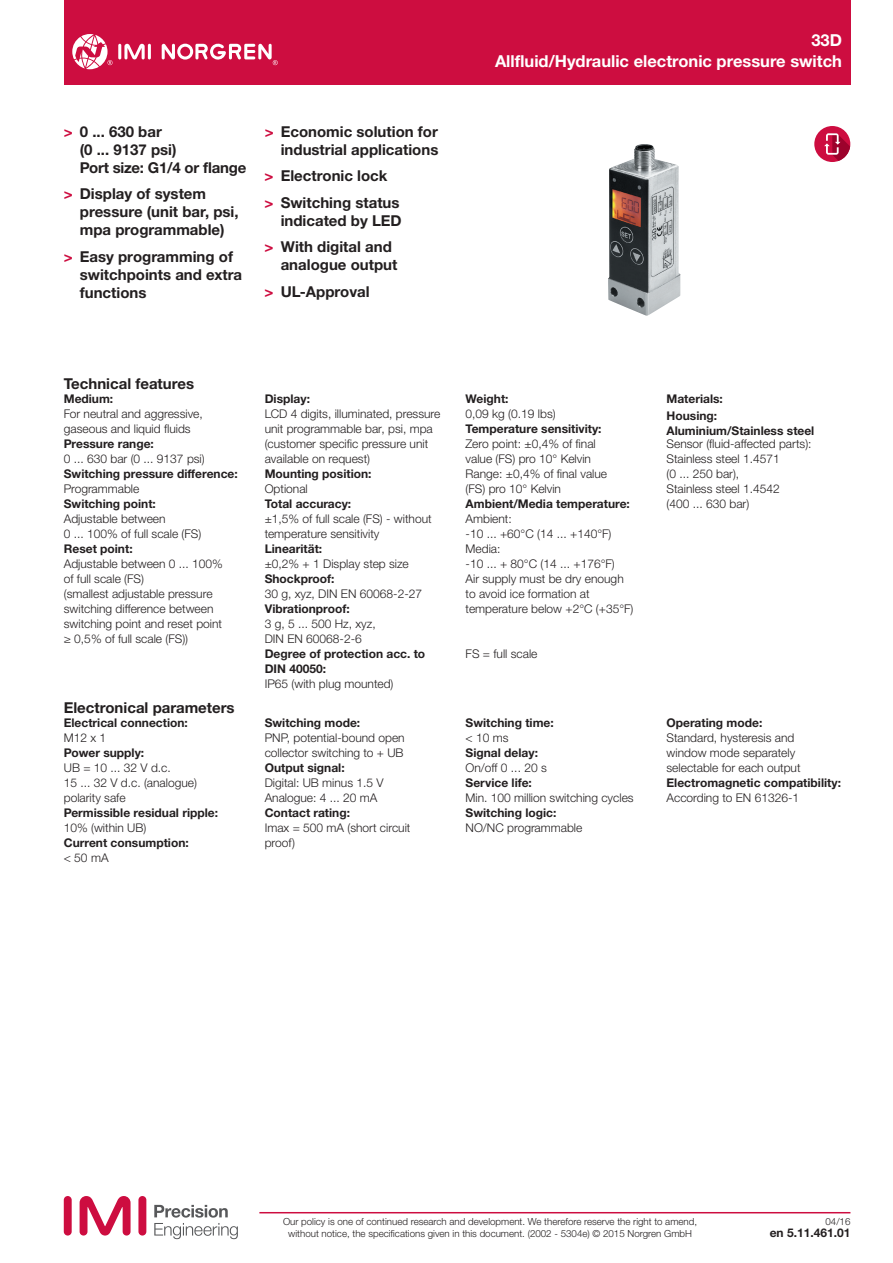
<style>
.page{position:relative;width:893px;height:1263px;background:#fff}
.page>*{position:absolute;margin:0;border:0;box-sizing:border-box;transform-origin:0 0}
.t1{font:700 16.5px/21px "Helvetica Neue LTW1 G";color:#fff;text-align:right}
.t2{font:700 15px/18px "Helvetica Neue LTW1 G";color:#231f20}
.t3{font:300 12px/15px "Helvetica Neue LTW1 G";color:#231f20}
.t4{font:700 12px/15px "Helvetica Neue LTW1 G";color:#231f20}
.t5{font:300 9.75px/11.2px "Helvetica Neue LTW1 G";color:#231f20;text-align:center}
.s1{font-family:"Helvetica Neue";color:#cd0d40}
</style>
<div class="page">
<div style="left:64px;top:0;width:786px;height:85px;background:#cd0d40"></div>
<svg style="left:154px;top:1223px;width:84px;height:16px"></svg>
<div style="left:138px;top:1196px;width:8px;height:39px;background:#cd0d40;border-radius:4px"></div>
<div style="left:64px;top:1196px;width:8px;height:39px;background:#cd0d40;border-radius:4px"></div>
<svg style="left:80px;top:1196px;width:51px;height:39px"></svg>
<svg style="left:154px;top:1205px;width:74px;height:12px"></svg>
<div style="left:814px;top:126px;width:36px;height:36px;background:#cd0d40;border-radius:50%"></div>
<svg style="left:824px;top:133px;width:26px;height:28px"></svg>
<hr style="left:118px;top:44px;width:3px;height:15px;background:#fff;border-radius:2px">
<hr style="left:148px;top:44px;width:3px;height:15px;background:#fff;border-radius:2px">
<svg style="left:124px;top:44px;width:21px;height:15px"></svg>
<svg style="left:162px;top:43px;width:116px;height:22px"></svg>
<svg style="left:72px;top:34px;width:41px;height:35px"></svg>
<hr style="left:259px;top:1212px;width:591px;height:1px;background:#cd0d40">
<img style="left:608px;top:144px;width:72px;height:172px">
<p class="t2" style="left:80px;top:122px;width:168px;text-indent:-16px"><span class="s1">&gt;</span> 0 ... 630 bar<br>(0 ... 9137 psi)<br>Port size: G1/4 or flange</p>
<p class="t2" style="left:80px;top:185px;width:160px;text-indent:-16px"><span class="s1">&gt;</span> Display of system pressure (unit bar, psi, mpa programmable)</p>
<p class="t2" style="left:80px;top:247px;width:164px;text-indent:-16px"><span class="s1">&gt;</span> Easy programming of switchpoints and extra functions</p>
<p class="t2" style="left:265px;top:122px;width:175px;text-align:right"><span class="s1">&gt;</span> Economic solution for industrial applications</p>
<p class="t2" style="left:265px;top:163px;width:136px;line-height:26.5px"><span class="s1">&gt;</span> Electronic lock <span class="s1">&gt;</span> Switching status</p>
<p class="t2" style="left:265px;top:207px;width:139px;line-height:26.5px;text-indent:16px">indicated by LED <span class="s1">&gt;</span> With digital and</p>
<p class="t2" style="left:265px;top:252px;width:134px;line-height:26.5px;text-indent:16px">analogue output <span class="s1">&gt;</span> UL-Approval</p>
<h1 class="t1" style="left:495px;top:29px;width:348px">33D<br>Allfluid/Hydraulic electronic pressure switch</h1>
<p class="t2" style="left:64px;top:374px;width:132px">Technical features</p>
<p class="t4" style="left:64px;top:391px;width:51px">Medium:</p>
<p class="t3" style="left:64px;top:406px;width:141px">For neutral and aggressive, gaseous and liquid fluids</p>
<p class="t4" style="left:64px;top:436px;width:92px">Pressure range:</p>
<p class="t3" style="left:64px;top:451px;width:142px">0 ... 630 bar (0 ... 9137 psi)</p>
<p class="t4" style="left:64px;top:466px;width:175px">Switching pressure difference:</p>
<p class="t3" style="left:64px;top:481px;width:77px">Programmable</p>
<p class="t4" style="left:64px;top:496px;width:94px">Switching point:</p>
<p class="t3" style="left:64px;top:511px;width:139px">Adjustable between<br>0 ... 100% of full scale (FS)</p>
<p class="t4" style="left:64px;top:541px;width:70px">Reset point:</p>
<p class="t3" style="left:64px;top:556px;width:161px">Adjustable between 0 ... 100% of full scale (FS)<br>(smallest adjustable pressure switching difference between switching point and reset point ≥ 0,5% of full scale (FS))</p>
<p class="t2" style="left:64px;top:698px;width:172px">Electronical parameters</p>
<p class="t4" style="left:64px;top:715px;width:126px">Electrical connection:</p>
<p class="t3" style="left:64px;top:730px;width:44px">M12 x 1</p>
<p class="t4" style="left:64px;top:745px;width:82px">Power supply:</p>
<p class="t3" style="left:64px;top:760px;width:135px">UB = 10 ... 32 V d.c.<br>15 ... 32 V d.c. (analogue) polarity safe</p>
<p class="t4" style="left:64px;top:805px;width:156px">Permissible residual ripple:</p>
<p class="t3" style="left:64px;top:820px;width:84px">10% (within UB)</p>
<p class="t4" style="left:64px;top:835px;width:127px">Current consumption:</p>
<p class="t3" style="left:64px;top:850px;width:46px">&lt; 50 mA</p>
<p class="t4" style="left:265px;top:391px;width:47px">Display:</p>
<p class="t3" style="left:265px;top:406px;width:177px">LCD 4 digits, illuminated, pressure unit programmable bar, psi, mpa (customer specific pressure unit available on request)</p>
<p class="t4" style="left:265px;top:466px;width:108px">Mounting position:</p>
<p class="t3" style="left:265px;top:481px;width:45px">Optional</p>
<p class="t4" style="left:265px;top:496px;width:88px">Total accuracy:</p>
<p class="t3" style="left:265px;top:511px;width:169px">±1,5% of full scale (FS) - without temperature sensitivity</p>
<p class="t4" style="left:265px;top:541px;width:59px">Linearität:</p>
<p class="t3" style="left:265px;top:556px;width:146px">±0,2% + 1 Display step size</p>
<p class="t4" style="left:265px;top:571px;width:71px">Shockproof:</p>
<p class="t3" style="left:265px;top:586px;width:159px">30 g, xyz, DIN EN 60068-2-27</p>
<p class="t4" style="left:265px;top:601px;width:87px">Vibrationproof:</p>
<p class="t3" style="left:265px;top:616px;width:112px">3 g, 5 ... 500 Hz, xyz,<br>DIN EN 60068-2-6</p>
<p class="t4" style="left:265px;top:646px;width:162px">Degree of protection acc. to<br>DIN 40050:</p>
<p class="t3" style="left:265px;top:676px;width:130px">IP65 (with plug mounted)</p>
<p class="t4" style="left:265px;top:715px;width:97px">Switching mode:</p>
<p class="t3" style="left:265px;top:730px;width:141px">PNP, potential-bound open collector switching to + UB</p>
<p class="t4" style="left:265px;top:760px;width:81px">Output signal:</p>
<p class="t3" style="left:265px;top:775px;width:120px">Digital: UB minus 1.5 V<br>Analogue: 4 ... 20 mA</p>
<p class="t4" style="left:265px;top:805px;width:87px">Contact rating:</p>
<p class="t3" style="left:265px;top:820px;width:147px">Imax = 500 mA (short circuit proof)</p>
<p class="t4" style="left:466px;top:391px;width:44px">Weight:</p>
<p class="t3" style="left:466px;top:406px;width:92px">0,09 kg (0.19 lbs)</p>
<p class="t4" style="left:466px;top:421px;width:138px">Temperature sensitivity:</p>
<p class="t3" style="left:466px;top:436px;width:143px">Zero point: ±0,4% of final value (FS) pro 10° Kelvin<br>Range: ±0,4% of final value (FS) pro 10° Kelvin</p>
<p class="t4" style="left:466px;top:496px;width:166px">Ambient/Media temperature:</p>
<p class="t3" style="left:466px;top:511px;width:169px">Ambient:<br>-10 ... +60°C (14 ... +140°F)<br>Media:<br>-10 ... + 80°C (14 ... +176°F)<br>Air supply must be dry enough to avoid ice formation at temperature below +2°C (+35°F)</p>
<p class="t3" style="left:466px;top:646px;width:73px">FS = full scale</p>
<p class="t4" style="left:466px;top:715px;width:90px">Switching time:</p>
<p class="t3" style="left:466px;top:730px;width:44px">&lt; 10 ms</p>
<p class="t4" style="left:466px;top:745px;width:74px">Signal delay:</p>
<p class="t3" style="left:466px;top:760px;width:83px">On/off 0 ... 20 s</p>
<p class="t4" style="left:466px;top:775px;width:68px">Service life:</p>
<p class="t3" style="left:466px;top:790px;width:170px">Min. 100 million switching cycles</p>
<p class="t4" style="left:466px;top:805px;width:92px">Switching logic:</p>
<p class="t3" style="left:466px;top:820px;width:118px">NO/NC programmable</p>
<p class="t4" style="left:666px;top:390px;width:58px;line-height:16.5px">Materials:<br>Housing:</p>
<p class="t4" style="left:666px;top:423px;width:149px">Aluminium/Stainless steel</p>
<p class="t3" style="left:666px;top:436px;width:147px">Sensor (fluid-affected parts):<br>Stainless steel 1.4571<br>(0 ... 250 bar),<br>Stainless steel 1.4542<br>(400 ... 630 bar)</p>
<p class="t4" style="left:666px;top:715px;width:97px">Operating mode:</p>
<p class="t3" style="left:666px;top:730px;width:136px">Standard, hysteresis and window mode separately selectable for each output</p>
<p class="t4" style="left:666px;top:775px;width:176px">Electromagnetic compatibility:</p>
<p class="t3" style="left:666px;top:790px;width:134px">According to EN 61326-1</p>
<p class="t5" style="left:283px;top:1216px;width:416px">Our policy is one of continued research and development. We therefore reserve the right to amend, without notice, the specifications given in this document. (2002 - 5304e) © 2015 Norgren GmbH</p>
<p class="t5" style="left:825px;top:1216px;width:26px">04/16</p>
<p class="t4" style="left:770px;top:1225px;width:82px">en 5.11.461.01</p>
</div>
